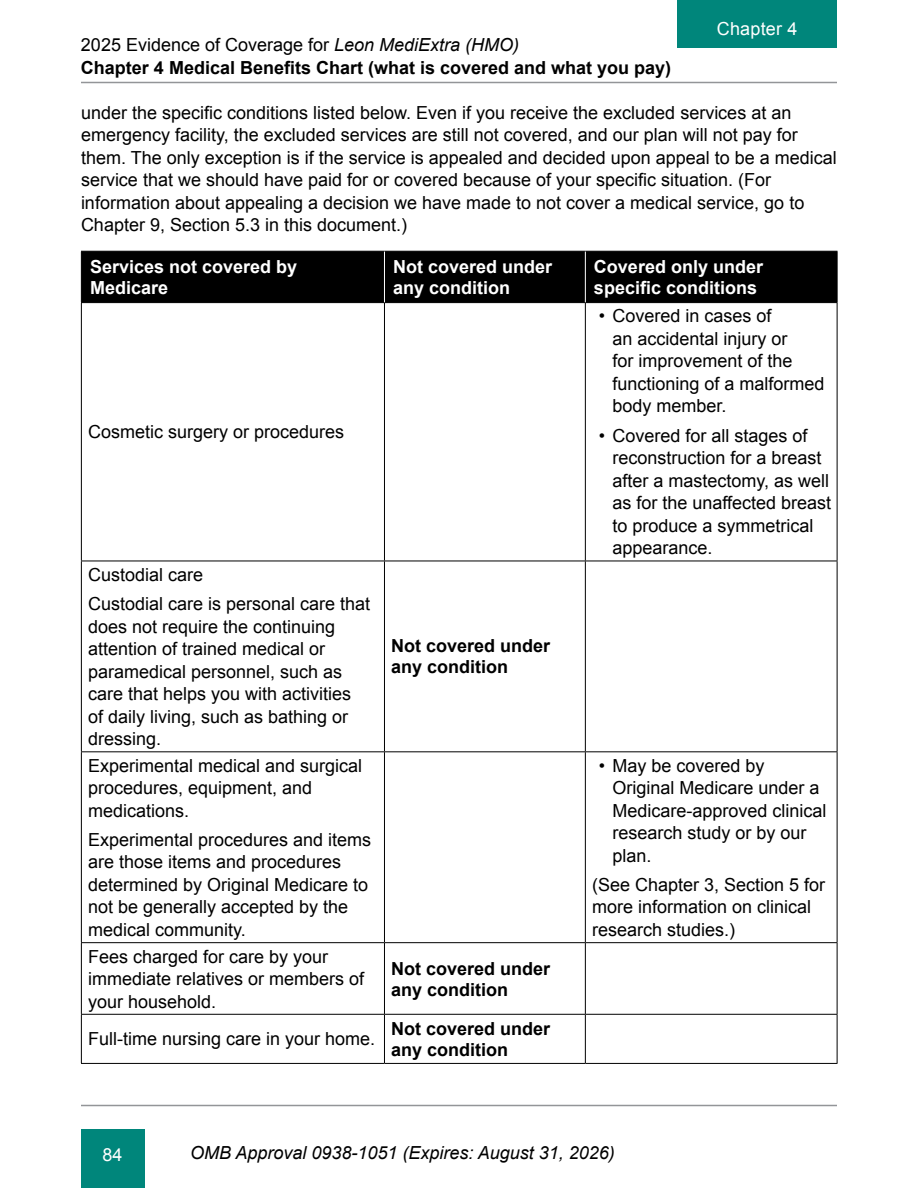
<style>
.page{position:relative;width:918px;height:1188px;background:#fff}
.page>*{position:absolute;margin:0;border:0;box-sizing:border-box;transform-origin:0 0}
.t1{font:18px/22.5px "Arial";color:#000}
.t2{font:700 18px/21px "Arial";color:#000}
.t3{font:700 18px/21px "Arial";color:#fff}
.t4{font:italic 18px "Arial";color:#000}
.t5{font:18px "Arial";letter-spacing:.01em;color:#fff}
.s1{font-weight:400}
.s2{font-weight:400;font-style:italic}
</style>
<div class="page">
<hr style="left:81px;top:82px;width:756px;height:1px;background:#939598">
<hr style="left:81px;top:1105px;width:756px;height:1px;background:#939598">
<div style="left:81px;top:1129px;width:63px;height:59px;background:#00867b"></div>
<div style="left:677px;top:0;width:160px;height:48px;background:#00867b"></div>
<div style="left:82px;top:252px;width:755px;height:50px;background:#000"></div>
<hr style="left:81px;top:252px;width:1px;height:50px;background:#000">
<hr style="left:81px;top:251px;width:303px;height:1px;background:#000">
<hr style="left:81px;top:302px;width:303px;height:1px;background:#000">
<hr style="left:384px;top:251px;width:201px;height:1px;background:#000">
<hr style="left:384px;top:302px;width:201px;height:1px;background:#000">
<hr style="left:585px;top:251px;width:252px;height:1px;background:#000">
<hr style="left:837px;top:252px;width:1px;height:50px;background:#000">
<hr style="left:585px;top:302px;width:252px;height:1px;background:#000">
<hr style="left:81px;top:303px;width:1px;height:258px;background:#000">
<hr style="left:384px;top:303px;width:1px;height:258px;background:#000">
<hr style="left:585px;top:303px;width:1px;height:258px;background:#000">
<hr style="left:837px;top:303px;width:1px;height:258px;background:#000">
<hr style="left:81px;top:561px;width:1px;height:190px;background:#000">
<hr style="left:81px;top:752px;width:1px;height:190px;background:#000">
<hr style="left:81px;top:943px;width:1px;height:71px;background:#000">
<hr style="left:81px;top:1015px;width:1px;height:48px;background:#000">
<hr style="left:81px;top:561px;width:303px;height:1px;background:#000">
<hr style="left:81px;top:751px;width:303px;height:1px;background:#000">
<hr style="left:81px;top:942px;width:303px;height:1px;background:#000">
<hr style="left:81px;top:1014px;width:303px;height:1px;background:#000">
<hr style="left:81px;top:1063px;width:303px;height:1px;background:#000">
<hr style="left:384px;top:561px;width:1px;height:190px;background:#000">
<hr style="left:384px;top:752px;width:1px;height:190px;background:#000">
<hr style="left:384px;top:943px;width:1px;height:71px;background:#000">
<hr style="left:384px;top:1015px;width:1px;height:48px;background:#000">
<hr style="left:384px;top:561px;width:201px;height:1px;background:#000">
<hr style="left:585px;top:561px;width:252px;height:1px;background:#000">
<hr style="left:585px;top:561px;width:1px;height:190px;background:#000">
<hr style="left:837px;top:561px;width:1px;height:190px;background:#000">
<hr style="left:585px;top:752px;width:1px;height:190px;background:#000">
<hr style="left:837px;top:752px;width:1px;height:190px;background:#000">
<hr style="left:585px;top:943px;width:1px;height:71px;background:#000">
<hr style="left:837px;top:943px;width:1px;height:71px;background:#000">
<hr style="left:585px;top:1015px;width:1px;height:48px;background:#000">
<hr style="left:837px;top:1015px;width:1px;height:48px;background:#000">
<hr style="left:384px;top:751px;width:201px;height:1px;background:#000">
<hr style="left:585px;top:751px;width:252px;height:1px;background:#000">
<hr style="left:384px;top:942px;width:201px;height:1px;background:#000">
<hr style="left:585px;top:942px;width:252px;height:1px;background:#000">
<hr style="left:384px;top:1014px;width:201px;height:1px;background:#000">
<hr style="left:585px;top:1014px;width:252px;height:1px;background:#000">
<hr style="left:384px;top:1063px;width:201px;height:1px;background:#000">
<hr style="left:585px;top:1063px;width:252px;height:1px;background:#000">
<hr style="left:384px;top:252px;width:1px;height:50px;background:#fff">
<hr style="left:585px;top:252px;width:1px;height:50px;background:#fff">
<p class="t5" style="left:717px;top:17px;width:82px">Chapter 4</p>
<p class="t2" style="left:81px;top:34px;width:592px;line-height:22.8px"><span class="s1">2025 Evidence of Coverage for</span> <span class="s2">Leon MediExtra (HMO)<br></span>Chapter 4 Medical Benefits Chart (what is covered and what you pay)</p>
<p class="t1" style="left:81px;top:101px;width:757px">under the specific conditions listed below. Even if you receive the excluded services at an emergency facility, the excluded services are still not covered, and our plan will not pay for them. The only exception is if the service is appealed and decided upon appeal to be a medical service that we should have paid for or covered because of your specific situation. (For information about appealing a decision we have made to not cover a medical service, go to Chapter 9, Section 5.3 in this document.)</p>
<p class="t3" style="left:90px;top:257px;width:209px">Services not covered by<br>Medicare</p>
<p class="t3" style="left:393px;top:257px;width:161px">Not covered under any condition</p>
<p class="t3" style="left:594px;top:257px;width:171px">Covered only under specific conditions</p>
<p class="t1" style="left:88px;top:421px;width:258px">Cosmetic surgery or procedures</p>
<p class="t1" style="left:88px;top:560px;width:284px;line-height:29.2px">Custodial care<br>Custodial care is personal care that</p>
<p class="t1" style="left:88px;top:615px;width:265px">does not require the continuing attention of trained medical or paramedical personnel, such as care that helps you with activities of daily living, such as bathing or dressing.</p>
<p class="t1" style="left:88px;top:754px;width:276px">Experimental medical and surgical procedures, equipment, and medications.</p>
<p class="t1" style="left:88px;top:829px;width:285px">Experimental procedures and items are those items and procedures determined by Original Medicare to not be generally accepted by the medical community.</p>
<p class="t1" style="left:88px;top:945px;width:278px">Fees charged for care by your immediate relatives or members of your household.</p>
<p class="t2" style="left:391px;top:636px;width:161px">Not covered under any condition</p>
<p class="t2" style="left:391px;top:958px;width:161px">Not covered under any condition</p>
<p class="t1" style="left:88px;top:1028px;width:289px">Full-time nursing care in your home.</p>
<p class="t2" style="left:391px;top:1019px;width:161px">Not covered under any condition</p>
<p class="t1" style="left:612px;top:305px;width:214px;text-indent:-14px">• Covered in cases of<br>an accidental injury or<br>for improvement of the functioning of a malformed body member.</p>
<p class="t1" style="left:612px;top:424px;width:220px;text-indent:-14px">• Covered for all stages of reconstruction for a breast after a mastectomy, as well as for the unaffected breast to produce a symmetrical appearance.</p>
<p class="t1" style="left:612px;top:754px;width:216px;text-indent:-14px">• May be covered by<br>Original Medicare under a<br>Medicare-approved clinical research study or by our plan.</p>
<p class="t1" style="left:592px;top:874px;width:235px">(See Chapter 3, Section 5 for more information on clinical research studies.)</p>
<p class="t5" style="left:102px;top:1142px;width:22px">84</p>
<p class="t4" style="left:190px;top:1141px;width:426px">OMB Approval 0938-1051 (Expires: August 31, 2026)</p>
</div>
